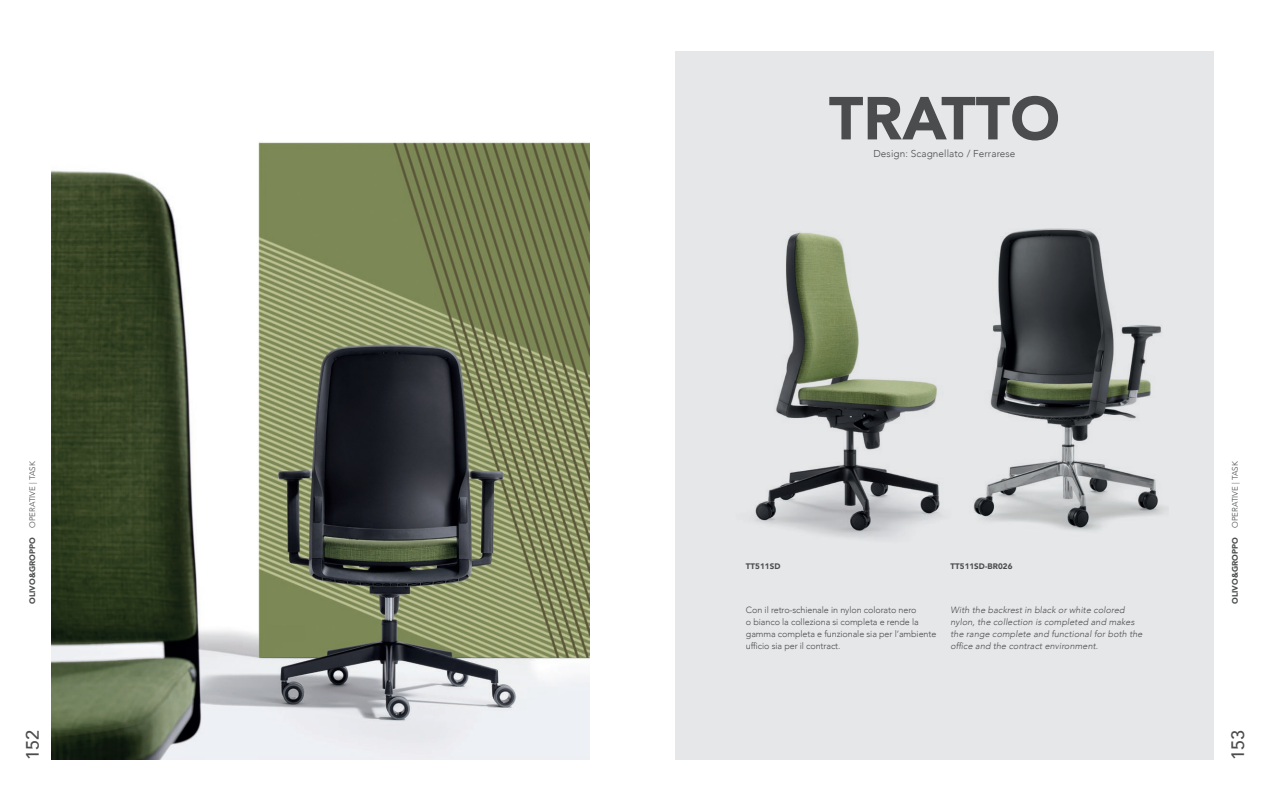
<style>
.page{position:relative;width:1265px;height:811px;background:#fff}
.page>*{position:absolute;margin:0;border:0;box-sizing:border-box;transform-origin:0 0}
.t1{font:900 60px "Avenir";color:#4b4c4d}
.t2{font:500 18px "Avenir";color:#4b4c4d}
.t3{font:300 10px "Avenir";letter-spacing:.01em;color:#4b4c4d}
.t4{font:italic 300 9px/12px "Avenir";letter-spacing:.01em;color:#4b4c4d}
.t5{font:300 9px/12px "Avenir";letter-spacing:-.01em;color:#4b4c4d}
.t6{font:300 8px "Avenir";color:#4b4c4d}
.t7{font:900 8px "Avenir";letter-spacing:.01em;color:#4b4c4d}
.s1{font-weight:900}
</style>
<div class="page">
<div style="left:675px;top:51px;width:538px;height:709px;background:#e6e7e9"></div>
<img style="left:754px;top:232px;width:187px;height:306px">
<img style="left:973px;top:228px;width:193px;height:303px">
<img style="left:51px;top:141px;width:539px;height:619px">
<p class="t6" style="left:28px;top:604px;width:144px;rotate:-90deg"><span class="s1">OLIVO&amp;GROPPO</span> OPERATIVE | TASK</p>
<h2 class="t2" style="left:17px;top:760px;width:32px;rotate:-90deg">152</h2>
<h1 class="t1" style="left:828px;top:67px;width:233px">TRATTO</h1>
<p class="t3" style="left:873px;top:148px;width:143px">Design: Scagnellato / Ferrarese</p>
<p class="t7" style="left:746px;top:560px;width:36px">TT511SD</p>
<p class="t7" style="left:950px;top:560px;width:63px">TT511SD-BR026</p>
<p class="t5" style="left:746px;top:604px;width:192px">Con il retro-schienale in nylon colorato nero<br>o bianco la colleziona si completa e rende la gamma completa e funzionale sia per l’ambiente ufficio sia per il contract.</p>
<p class="t4" style="left:950px;top:604px;width:194px">With the backrest in black or white colored nylon, the collection is completed and makes the range complete and functional for both the office and the contract environment.</p>
<p class="t6" style="left:1230px;top:604px;width:144px;rotate:-90deg"><span class="s1">OLIVO&amp;GROPPO</span> OPERATIVE | TASK</p>
<h2 class="t2" style="left:1222px;top:760px;width:32px;rotate:-90deg">153</h2>
</div>
